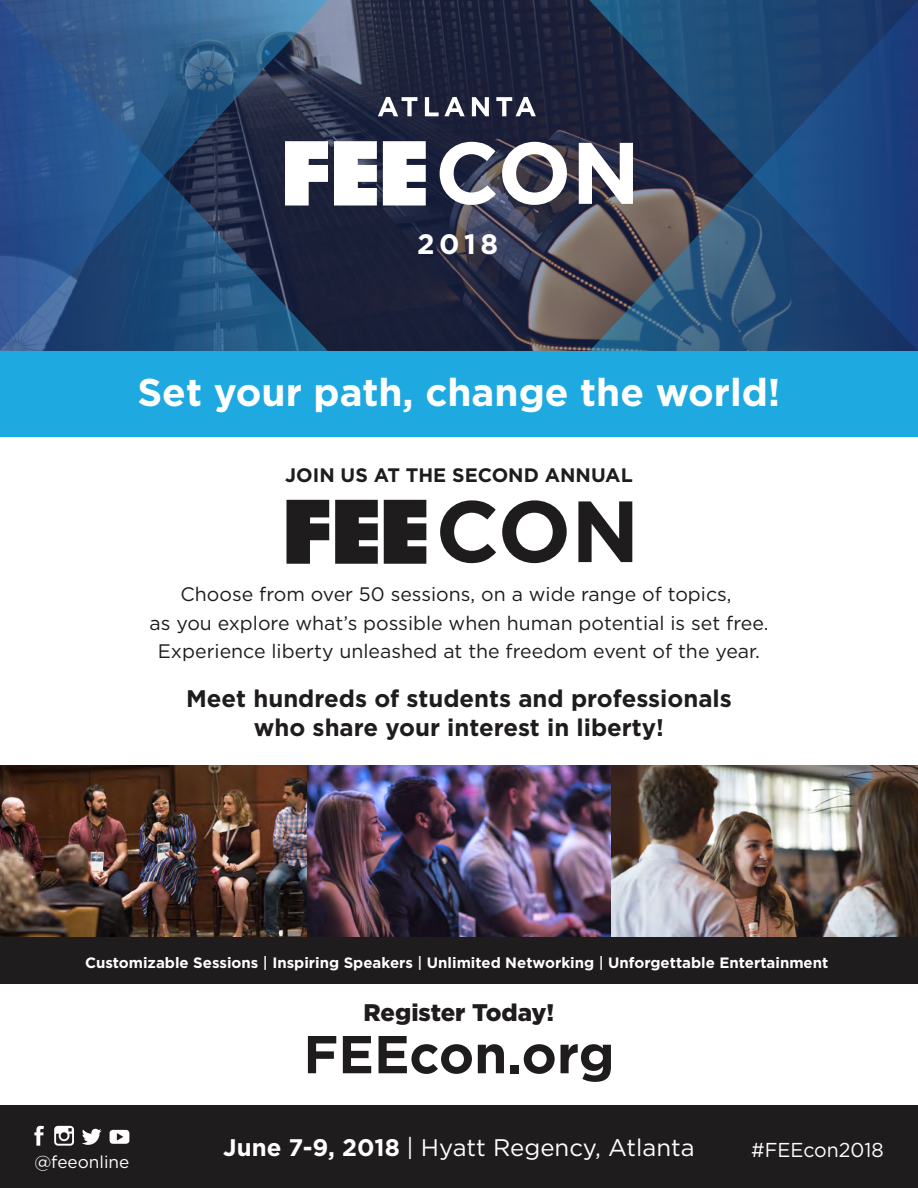
<style>
.page{position:relative;width:918px;height:1188px;background:#fff}
.page>*{position:absolute;margin:0;border:0;box-sizing:border-box;transform-origin:0 0}
.t1{font:700 53.25px "Gotham";color:#1f1c1d}
.t2{font:700 38.7px "Gotham";color:#fff}
.t3{font:700 28.05px "Gotham";color:#fff}
.t4{font:700 24px/28.5px "Gotham";color:#1f1c1d;text-align:center}
.t5{font:24px "Gotham";color:#fff}
.t6{font:900 24px "Gotham";color:#1f1c1d}
.t7{font:20.1px "Gotham";color:#fff}
.t8{font:19.5px/28.5px "Gotham";color:#1f1c1d;text-align:center}
.t9{font:700 19.5px "Gotham";color:#1f1c1d}
.t10{font:17.25px "Gotham";color:#fff}
.t11{font:700 15px "Gotham";color:#fff}
.s1{font-weight:500}
.s2{font-weight:700}
</style>
<div class="page">
<svg style="left:328px;top:0;width:261px;height:351px;background:#2a2e44"></svg>
<svg style="left:0;top:0;width:328px;height:351px;background:#294d7a"></svg>
<div style="left:0;top:1106px;width:918px;height:82px;background:#1f1c1d"></div>
<svg style="left:589px;top:0;width:329px;height:351px;background:#27466e"></svg>
<div style="left:0;top:351px;width:918px;height:86px;background:#1fa9e1"></div>
<img style="left:0;top:765px;width:918px;height:172px">
<div style="left:0;top:937px;width:918px;height:47px;background:#1f1c1d"></div>
<svg style="left:378px;top:97px;width:39px;height:19px"></svg>
<svg style="left:425px;top:97px;width:40px;height:19px"></svg>
<svg style="left:472px;top:97px;width:17px;height:19px"></svg>
<svg style="left:496px;top:97px;width:40px;height:19px"></svg>
<svg style="left:285px;top:141px;width:43px;height:65px"></svg>
<svg style="left:334px;top:141px;width:43px;height:65px"></svg>
<svg style="left:383px;top:141px;width:43px;height:65px"></svg>
<svg style="left:440px;top:142px;width:56px;height:63px"></svg>
<svg style="left:502px;top:142px;width:65px;height:63px"></svg>
<svg style="left:579px;top:143px;width:54px;height:61px"></svg>
<svg style="left:34px;top:1126px;width:10px;height:20px"></svg>
<svg style="left:82px;top:1129px;width:20px;height:16px"></svg>
<svg style="left:110px;top:1130px;width:19px;height:14px"></svg>
<svg style="left:54px;top:1126px;width:20px;height:20px"></svg>
<svg style="left:287px;top:500px;width:42px;height:64px"></svg>
<svg style="left:335px;top:500px;width:43px;height:64px;background:#343132"></svg>
<svg style="left:384px;top:500px;width:42px;height:64px;background:#322f30"></svg>
<svg style="left:440px;top:500px;width:56px;height:63px"></svg>
<svg style="left:502px;top:500px;width:65px;height:63px"></svg>
<svg style="left:578px;top:501px;width:54px;height:61px"></svg>
<h3 class="t3" style="left:417px;top:226px;width:83px">2018</h3>
<h2 class="t2" style="left:138px;top:367px;width:644px">Set your path, change the world!</h2>
<p class="t9" style="left:285px;top:462px;width:349px">JOIN US AT THE SECOND ANNUAL</p>
<p class="t8" style="left:150px;top:580px;width:620px">Choose from over 50 sessions, on a wide range of topics,<br>as you explore what’s possible when human potential is set free.<br>Experience liberty unleashed at the freedom event of the year.</p>
<p class="t4" style="left:186px;top:685px;width:547px">Meet hundreds of students and professionals who share your interest in liberty!</p>
<p class="t11" style="left:85px;top:953px;width:745px">Customizable Sessions <span class="s1">|</span> Inspiring Speakers <span class="s1">|</span> Unlimited Networking <span class="s1">|</span> Unforgettable Entertainment</p>
<p class="t10" style="left:34px;top:1151px;width:97px">@feeonline</p>
<p class="t6" style="left:364px;top:996px;width:192px">Register Today!</p>
<h1 class="t1" style="left:303px;top:1019px;width:313px">FEEcon.org</h1>
<p class="t5" style="left:223px;top:1132px;width:473px"><span class="s2">June 7-9, 2018</span> | Hyatt Regency, Atlanta</p>
<p class="t7" style="left:751px;top:1137px;width:134px">#FEEcon2018</p>
</div>
